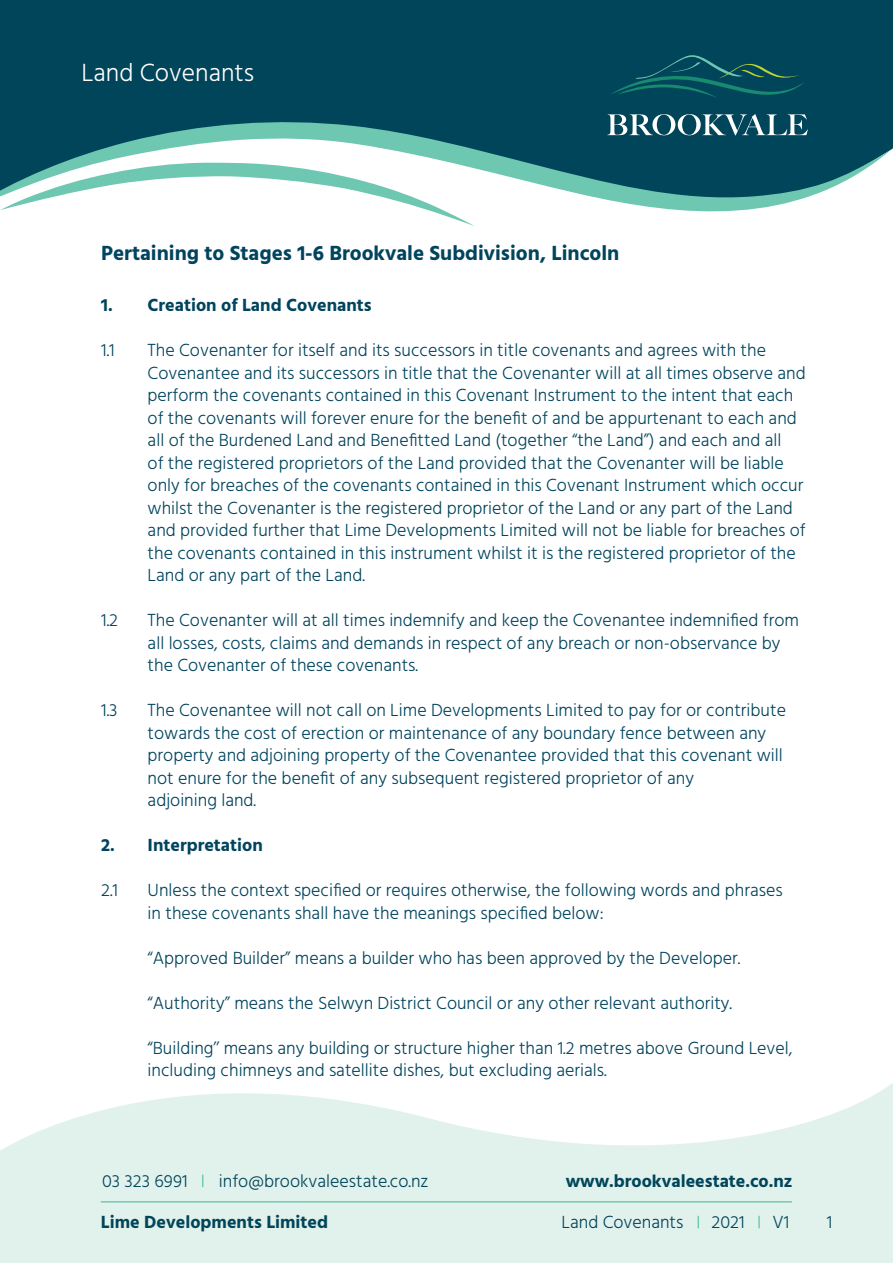
<style>
.page{position:relative;width:893px;height:1263px;background:#fff}
.page>*{position:absolute;margin:0;border:0;box-sizing:border-box;transform-origin:0 0}
.t1{font:300 25.5px "Hind";color:#fff}
.t2{font:700 21px "Hind";color:#01445d}
.t3{font:300 18px/22.5px "Hind";color:#01445d}
.t4{font:700 18px "Hind";color:#01455a}
.t5{font:700 18px "Hind";color:#01445d}
.t6{font:300 18px "Hind";color:#01455a}
</style>
<div class="page">
<svg style="left:0;top:1083px;width:893px;height:180px;fill:#e1f1ec"></svg>
<hr style="left:101px;top:1201px;width:691px;height:1px;background:#6dc7b1">
<svg style="left:202px;top:1174px;width:1px;height:13px"></svg>
<svg style="left:758px;top:1216px;width:2px;height:12px"></svg>
<svg style="left:698px;top:1216px;width:1px;height:12px"></svg>
<div style="left:0;top:0;width:893px;height:118px;background:#01455a"></div>
<svg style="left:610px;top:54px;width:196px;height:44px;background:#08505d"></svg>
<svg style="left:607px;top:114px;width:201px;height:4px"></svg>
<svg style="left:0;top:118px;width:893px;height:108px"></svg>
<h1 class="t1" style="left:81px;top:56px;width:174px">Land Covenants</h1>
<p class="t2" style="left:101px;top:241px;width:520px">Pertaining to Stages 1-6 Brookvale Subdivision, Lincoln</p>
<p class="t5" style="left:101px;top:294px;width:13px">1.</p>
<p class="t3" style="left:101px;top:340px;width:15px">1.1</p>
<p class="t3" style="left:101px;top:610px;width:18px">1.2</p>
<p class="t3" style="left:101px;top:700px;width:18px">1.3</p>
<p class="t5" style="left:101px;top:834px;width:15px">2.</p>
<p class="t3" style="left:101px;top:880px;width:18px">2.1</p>
<p class="t5" style="left:148px;top:294px;width:226px">Creation of Land Covenants</p>
<p class="t3" style="left:148px;top:340px;width:660px">The Covenanter for itself and its successors in title covenants and agrees with the Covenantee and its successors in title that the Covenanter will at all times observe and perform the covenants contained in this Covenant Instrument to the intent that each of the covenants will forever enure for the benefit of and be appurtenant to each and all of the Burdened Land and Benefitted Land (together “the Land”) and each and all<br>of the registered proprietors of the Land provided that the Covenanter will be liable only for breaches of the covenants contained in this Covenant Instrument which occur whilst the Covenanter is the registered proprietor of the Land or any part of the Land and provided further that Lime Developments Limited will not be liable for breaches of the covenants contained in this instrument whilst it is the registered proprietor of the Land or any part of the Land.</p>
<p class="t3" style="left:148px;top:610px;width:653px">The Covenanter will at all times indemnify and keep the Covenantee indemnified from all losses, costs, claims and demands in respect of any breach or non-observance by the Covenanter of these covenants.</p>
<p class="t3" style="left:148px;top:700px;width:640px">The Covenantee will not call on Lime Developments Limited to pay for or contribute towards the cost of erection or maintenance of any boundary fence between any property and adjoining property of the Covenantee provided that this covenant will not enure for the benefit of any subsequent registered proprietor of any<br>adjoining land.</p>
<p class="t5" style="left:148px;top:834px;width:117px">Interpretation</p>
<p class="t3" style="left:148px;top:880px;width:637px">Unless the context specified or requires otherwise, the following words and phrases in these covenants shall have the meanings specified below:</p>
<p class="t3" style="left:148px;top:947px;width:594px">“Approved Builder” means a builder who has been approved by the Developer.</p>
<p class="t3" style="left:148px;top:992px;width:586px">“Authority” means the Selwyn District Council or any other relevant authority.</p>
<p class="t3" style="left:148px;top:1037px;width:646px">“Building’’ means any building or structure higher than 1.2 metres above Ground Level, including chimneys and satellite dishes, but excluding aerials.</p>
<p class="t6" style="left:102px;top:1169px;width:87px">03 323 6991</p>
<p class="t6" style="left:219px;top:1169px;width:211px">info@brookvaleestate.co.nz</p>
<p class="t4" style="left:101px;top:1211px;width:229px">Lime Developments Limited</p>
<p class="t4" style="left:566px;top:1170px;width:228px">www.brookvaleestate.co.nz</p>
<p class="t3" style="left:561px;top:1211px;width:123px">Land Covenants</p>
<p class="t3" style="left:712px;top:1211px;width:35px">2021</p>
<p class="t3" style="left:772px;top:1211px;width:18px">V1</p>
<p class="t3" style="left:827px;top:1211px;width:7px">1</p>
</div>
